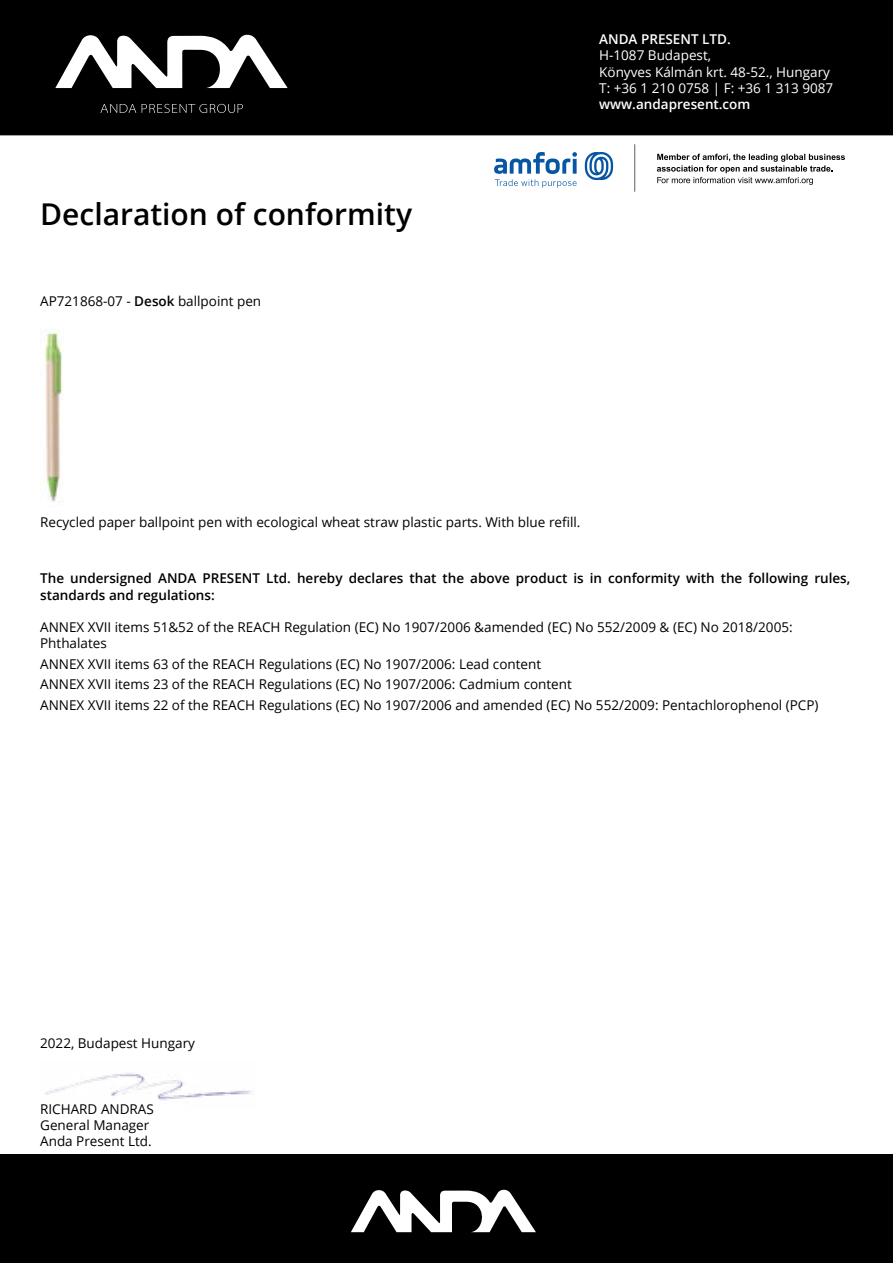
<style>
.page{position:relative;width:893px;height:1263px;background:#fff}
.page>*{position:absolute;margin:0;border:0;box-sizing:border-box;transform-origin:0 0}
.t1{font:600 30px "Open Sans";color:#000}
.t2{font:13.5px/16.2px "Open Sans";color:#000}
.t3{font:600 13.5px/16.2px "Open Sans";color:#000}
.t4{font:13.5px/16.2px "Open Sans";color:#fff}
.t5{font:600 13.5px "Open Sans";color:#fff}
.s1{font-weight:600}
</style>
<div class="page">
<div style="left:0;top:0;width:893px;height:135px;background:#000"></div>
<div style="left:0;top:1154px;width:893px;height:109px;background:#000"></div>
<svg style="left:55px;top:34px;width:233px;height:54px"></svg>
<svg style="left:100px;top:104px;width:143px;height:9px"></svg>
<img style="left:40px;top:328px;width:23px;height:174px">
<svg style="left:351px;top:1189px;width:185px;height:43px"></svg>
<svg style="left:585px;top:152px;width:28px;height:28px"></svg>
<svg style="left:494px;top:152px;width:83px;height:36px"></svg>
<hr style="left:634px;top:144px;width:1px;height:47px;background:#686e79">
<svg style="left:657px;top:154px;width:188px;height:31px"></svg>
<img style="left:45px;top:1073px;width:207px;height:28px">
<h1 class="t1" style="left:40px;top:193px;width:373px">Declaration of conformity</h1>
<p class="t2" style="left:40px;top:292px;width:223px">AP721868-07 - <span class="s1">Desok</span> ballpoint pen</p>
<p class="t5" style="left:599px;top:30px;width:133px">ANDA PRESENT LTD.</p>
<p class="t4" style="left:599px;top:47px;width:236px">H-1087 Budapest,<br>Könyves Kálmán krt. 48-52., Hungary<br>T: +36 1 210 0758 | F: +36 1 313 9087</p>
<p class="t5" style="left:599px;top:95px;width:153px">www.andapresent.com</p>
<p class="t2" style="left:40px;top:514px;width:542px">Recycled paper ballpoint pen with ecological wheat straw plastic parts. With blue refill.</p>
<p class="t3" style="left:40px;top:570px;width:812px">The undersigned ANDA PRESENT Ltd. hereby declares that the above product is in conformity with the following rules, standards and regulations:</p>
<p class="t2" style="left:40px;top:619px;width:754px">ANNEX XVII items 51&amp;52 of the REACH Regulation (EC) No 1907/2006 &amp;amended (EC) No 552/2009 &amp; (EC) No 2018/2005:<br>Phthalates</p>
<p class="t2" style="left:40px;top:653px;width:780px;line-height:20.4px">ANNEX XVII items 63 of the REACH Regulations (EC) No 1907/2006: Lead content<br>ANNEX XVII items 23 of the REACH Regulations (EC) No 1907/2006: Cadmium content<br>ANNEX XVII items 22 of the REACH Regulations (EC) No 1907/2006 and amended (EC) No 552/2009: Pentachlorophenol (PCP)</p>
<p class="t2" style="left:40px;top:1034px;width:156px">2022, Budapest Hungary</p>
<p class="t2" style="left:40px;top:1100px;width:115px">RICHARD ANDRAS<br>General Manager<br>Anda Present Ltd.</p>
</div>
